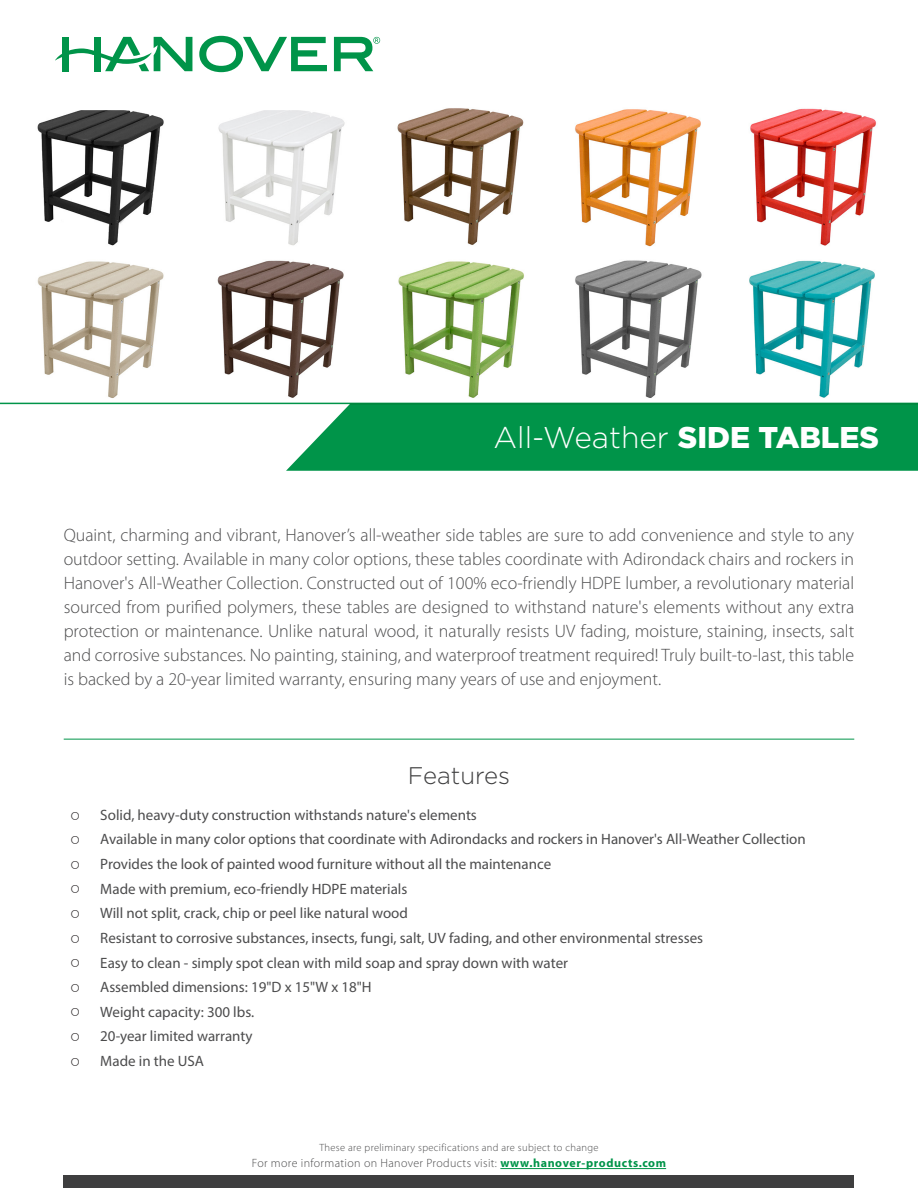
<style>
.page{position:relative;width:918px;height:1188px;background:#fff}
.page>*{position:absolute;margin:0;border:0;box-sizing:border-box;transform-origin:0 0}
.t1{font:300 30px "Gotham";color:#fff}
.t2{font:300 24px "Gotham";color:#3e3e3f}
.t3{font:300 18px/24px "Myriad Pro";color:#4c4c4d;text-align:justify}
.t4{font:18px "Andale Mono";color:#231f20}
.t5{font:15px "Myriad Pro";color:#4c4c4d}
.t6{font:300 12px "Myriad Pro";letter-spacing:.03em;color:#4c4c4d}
.t7{font:300 10.5px "Myriad Pro";letter-spacing:.03em;color:#4c4c4d}
.s1{font-weight:900}
.s2{font-weight:700;color:#009449}
</style>
<div class="page">
<hr style="left:500px;top:1168px;width:166px;height:1px;background:#009449">
<div style="left:64px;top:1176px;width:790px;height:12px;background:#3e3e3f"></div>
<svg style="left:199px;top:36px;width:128px;height:36px"></svg>
<svg style="left:55px;top:37px;width:137px;height:34px"></svg>
<svg style="left:334px;top:37px;width:46px;height:34px"></svg>
<hr style="left:0;top:403px;width:918px;height:1px;background:#009449">
<hr style="left:64px;top:739px;width:790px;height:1px;background:#009449">
<img style="left:37px;top:108px;width:839px;height:290px">
<svg style="left:286px;top:404px;width:632px;height:67px;background:#0d9952"></svg>
<p class="t1" style="left:494px;top:418px;width:387px">All-Weather <span class="s1">SIDE TABLES</span></p>
<p class="t3" style="left:64px;top:523px;width:792px">Quaint, charming and vibrant, Hanover’s all-weather side tables are sure to add convenience and style to any outdoor setting. Available in many color options, these tables coordinate with Adirondack chairs and rockers in Hanover's All-Weather Collection. Constructed out of 100% eco-friendly HDPE lumber, a revolutionary material sourced from purified polymers, these tables are designed to withstand nature's elements without any extra protection or maintenance. Unlike natural wood, it naturally resists UV fading, moisture, staining, insects, salt and corrosive substances. No painting, staining, and waterproof treatment required! Truly built-to-last, this table is backed by a 20-year limited warranty, ensuring many years of use and enjoyment.</p>
<p class="t2" style="left:408px;top:760px;width:104px">Features</p>
<p class="t4" style="left:70px;top:803px;width:12px">○</p>
<p class="t5" style="left:100px;top:806px;width:378px">Solid, heavy-duty construction withstands nature's elements</p>
<p class="t4" style="left:70px;top:827px;width:12px">○</p>
<p class="t5" style="left:100px;top:830px;width:707px">Available in many color options that coordinate with Adirondacks and rockers in Hanover's All-Weather Collection</p>
<p class="t4" style="left:70px;top:852px;width:12px">○</p>
<p class="t5" style="left:100px;top:855px;width:453px">Provides the look of painted wood furniture without all the maintenance</p>
<p class="t4" style="left:70px;top:876px;width:12px">○</p>
<p class="t5" style="left:100px;top:879px;width:309px">Made with premium, eco-friendly HDPE materials</p>
<p class="t4" style="left:70px;top:901px;width:12px">○</p>
<p class="t5" style="left:100px;top:904px;width:309px">Will not split, crack, chip or peel like natural wood</p>
<p class="t4" style="left:70px;top:926px;width:12px">○</p>
<p class="t5" style="left:100px;top:929px;width:604px">Resistant to corrosive substances, insects, fungi, salt, UV fading, and other environmental stresses</p>
<p class="t4" style="left:70px;top:950px;width:12px">○</p>
<p class="t5" style="left:100px;top:953px;width:469px">Easy to clean - simply spot clean with mild soap and spray down with water</p>
<p class="t4" style="left:70px;top:975px;width:12px">○</p>
<p class="t5" style="left:100px;top:978px;width:273px">Assembled dimensions: 19"D x 15"W x 18"H</p>
<p class="t4" style="left:70px;top:1000px;width:12px">○</p>
<p class="t5" style="left:100px;top:1003px;width:155px">Weight capacity: 300 lbs.</p>
<p class="t4" style="left:70px;top:1024px;width:12px">○</p>
<p class="t5" style="left:100px;top:1027px;width:154px">20-year limited warranty</p>
<p class="t4" style="left:70px;top:1049px;width:12px">○</p>
<p class="t5" style="left:100px;top:1052px;width:105px">Made in the USA</p>
<p class="t7" style="left:319px;top:1141px;width:281px">These are preliminary specifications and are subject to change</p>
<p class="t6" style="left:252px;top:1156px;width:416px">For more information on Hanover Products visit: <span class="s2">www.hanover-products.com</span></p>
</div>
